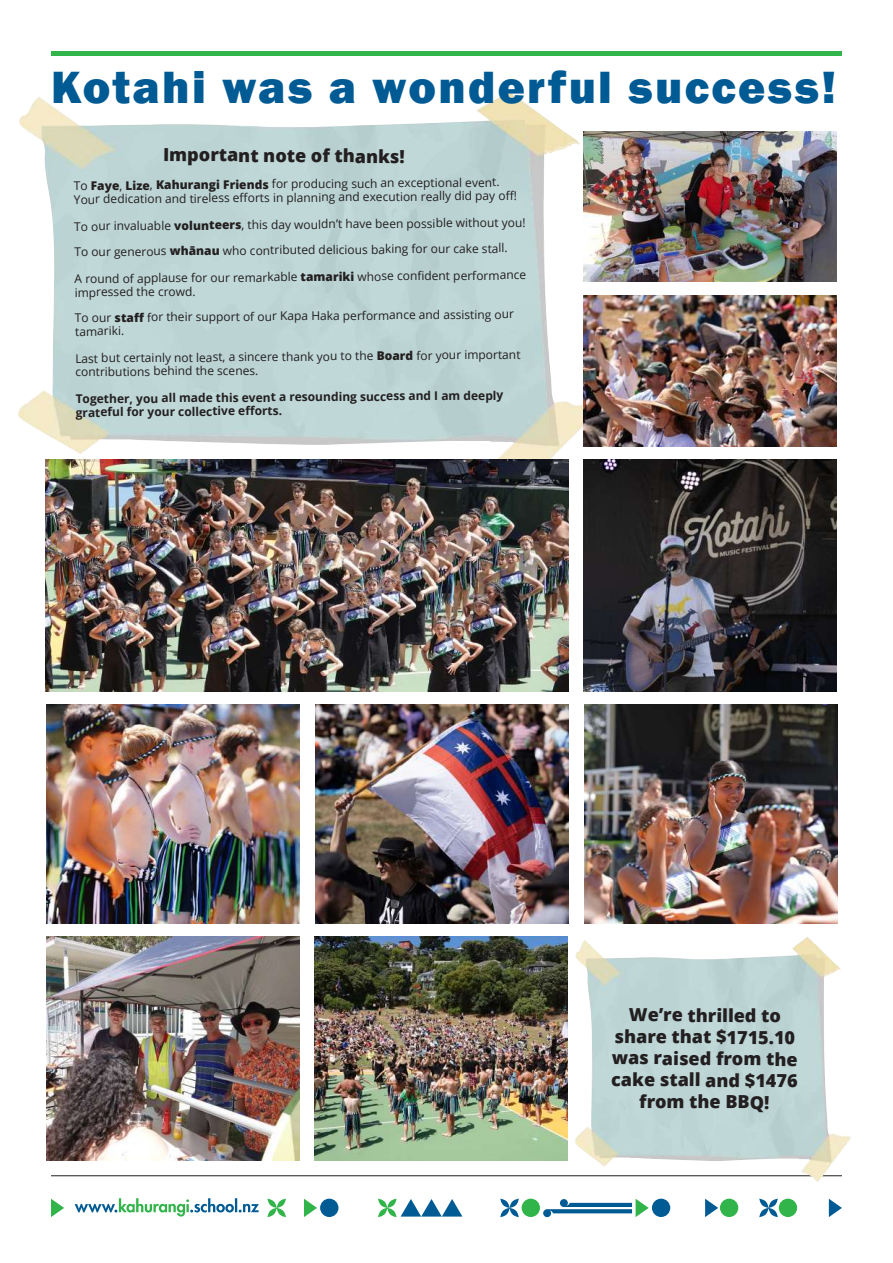
<style>
.page{position:relative;width:893px;height:1263px;background:#fff}
.page>*{position:absolute;margin:0;border:0;box-sizing:border-box;transform-origin:0 0}
.t1{font:800 46.5px "Franklin Gothic";letter-spacing:.05em;color:#005a93}
.t2{font:800 18px/21.6px "Open Sans";color:#231f20;text-align:center}
.t3{font:12px/14.2px "Open Sans";letter-spacing:-.01em;color:#231f20}
.t4{font:700 12px/14.4px "Open Sans";letter-spacing:-.01em;color:#231f20}
.s1{font-weight:800}
</style>
<div class="page">
<svg style="left:829px;top:1199px;width:13px;height:18px"></svg>
<svg style="left:705px;top:1199px;width:13px;height:18px"></svg>
<svg style="left:304px;top:1199px;width:13px;height:18px"></svg>
<svg style="left:51px;top:1199px;width:13px;height:18px"></svg>
<svg style="left:759px;top:1199px;width:19px;height:18px"></svg>
<svg style="left:267px;top:1199px;width:19px;height:18px"></svg>
<svg style="left:500px;top:1199px;width:19px;height:18px"></svg>
<div style="left:720px;top:1199px;width:18px;height:18px;background:#31b44a;border-radius:50%"></div>
<div style="left:652px;top:1199px;width:18px;height:18px;background:#005a93;border-radius:50%"></div>
<div style="left:320px;top:1199px;width:18px;height:18px;background:#005a93;border-radius:50%"></div>
<div style="left:522px;top:1199px;width:18px;height:18px;background:#31b44a;border-radius:50%"></div>
<div style="left:779px;top:1199px;width:18px;height:18px;background:#31b44a;border-radius:50%"></div>
<svg style="left:543px;top:1199px;width:106px;height:18px"></svg>
<svg style="left:378px;top:1199px;width:84px;height:18px"></svg>
<svg style="left:75px;top:1198px;width:184px;height:18px"></svg>
<hr style="left:51px;top:1175px;width:791px;height:1px;background:#231f20">
<hr style="left:51px;top:51px;width:791px;height:4px;background:#31b44a">
<img style="left:18px;top:91px;width:584px;height:386px">
<img style="left:572px;top:937px;width:279px;height:245px">
<img style="left:45px;top:460px;width:523px;height:232px">
<img style="left:583px;top:460px;width:253px;height:232px">
<img style="left:46px;top:704px;width:253px;height:220px">
<img style="left:315px;top:704px;width:253px;height:220px">
<img style="left:584px;top:704px;width:253px;height:220px">
<img style="left:46px;top:936px;width:253px;height:224px">
<img style="left:314px;top:936px;width:253px;height:224px">
<img style="left:583px;top:296px;width:253px;height:150px">
<img style="left:583px;top:131px;width:253px;height:151px">
<h1 class="t1" style="left:51px;top:57px;width:787px">Kotahi was a wonderful success!</h1>
<h2 class="t2" style="left:163px;top:144px;width:243px">Important note of thanks!</h2>
<p class="t3" style="left:74px;top:176px;width:445px">To <span class="s1">Faye</span>, <span class="s1">Lize</span>, <span class="s1">Kahurangi Friends</span> for producing such an exceptional event.<br>Your dedication and tireless efforts in planning and execution really did pay off!</p>
<p class="t3" style="left:74px;top:211px;width:453px;line-height:25.5px">To our invaluable <span class="s1">volunteers</span>, this day wouldn’t have been possible without you!<br>To our generous <span class="s1">whānau</span> who contributed delicious baking for our cake stall.</p>
<p class="t3" style="left:75px;top:269px;width:453px;line-height:14.7px">A round of applause for our remarkable <span class="s1">tamariki</span> whose confident performance impressed the crowd.</p>
<p class="t3" style="left:75px;top:308px;width:441px;line-height:15.3px">To our <span class="s1">staff</span> for their support of our Kapa Haka performance and assisting our tamariki.</p>
<p class="t3" style="left:75px;top:349px;width:447px">Last but certainly not least, a sincere thank you to the <span class="s1">Board</span> for your important contributions behind the scenes.</p>
<p class="t4" style="left:76px;top:389px;width:429px">Together, you all made this event a resounding success and I am deeply grateful for your collective efforts.</p>
<h2 class="t2" style="left:611px;top:1003px;width:188px">We’re thrilled to share that $1715.10 was raised from the cake stall and $1476 from the BBQ!</h2>
</div>
